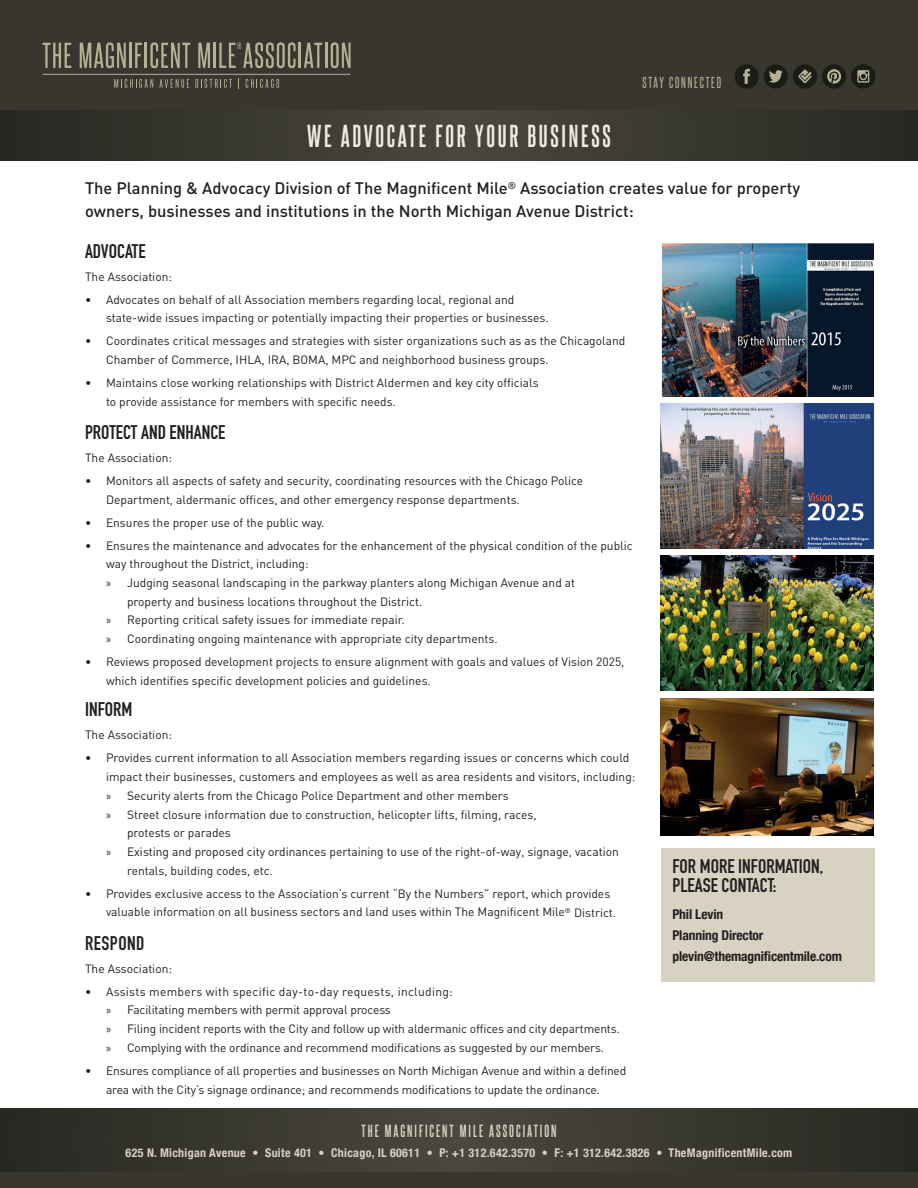
<style>
.page{position:relative;width:918px;height:1188px;background:#fff}
.page>*{position:absolute;margin:0;border:0;box-sizing:border-box;transform-origin:0 0}
.t1{font:700 27px "Steelfish Rg";letter-spacing:.1em;color:#eeebe5}
.t2{font:19.5px/19.5px "DIN Engschrift";color:#231f20}
.t3{font:19.5px "DIN Engschrift";letter-spacing:.025em;color:#231f20}
.t4{font:500 16.5px/22.5px "DIN";color:#231f20}
.t5{font:700 15px "Steelfish Rg";letter-spacing:.13em;color:#d7d2c2}
.t6{font:700 condensed 13.5px/21px "Helvetica Neue";letter-spacing:-.01em;color:#231f20}
.t7{font:13.5px "Steelfish Rg";letter-spacing:.13em;color:#b6b095}
.t8{font:12px/18.8px "DIN";color:#231f20}
.t9{font:700 condensed 12px "Helvetica Neue";letter-spacing:.025em;color:#d7d2c2}
.s1{font-family:"Myriad Pro"}
</style>
<div class="page">
<div style="left:0;top:0;width:918px;height:161px;background:#38362f"></div>
<div style="left:0;top:1108px;width:918px;height:80px;background:#38362f"></div>
<svg style="left:0;top:110px;width:918px;height:51px"></svg>
<svg style="left:0;top:1108px;width:918px;height:63px"></svg>
<hr style="left:43px;top:74px;width:308px;height:1px;background:#b6b095">
<svg style="left:43px;top:43px;width:28px;height:25px"></svg>
<svg style="left:80px;top:42px;width:46px;height:26px"></svg>
<hr style="left:129px;top:43px;width:3px;height:25px;background:#b6b095">
<svg style="left:135px;top:43px;width:7px;height:25px"></svg>
<hr style="left:145px;top:43px;width:2px;height:25px;background:#b6b095">
<svg style="left:150px;top:42px;width:40px;height:26px"></svg>
<svg style="left:198px;top:43px;width:12px;height:25px"></svg>
<hr style="left:213px;top:43px;width:3px;height:25px;background:#b6b095">
<hr style="left:299px;top:43px;width:2px;height:25px;background:#b6b095">
<svg style="left:304px;top:43px;width:18px;height:25px"></svg>
<hr style="left:325px;top:43px;width:2px;height:25px;background:#b6b095">
<svg style="left:331px;top:42px;width:20px;height:26px"></svg>
<svg style="left:114px;top:79px;width:39px;height:9px"></svg>
<svg style="left:159px;top:79px;width:30px;height:9px"></svg>
<svg style="left:195px;top:79px;width:37px;height:9px"></svg>
<svg style="left:246px;top:79px;width:33px;height:9px"></svg>
<svg style="left:219px;top:42px;width:77px;height:26px"></svg>
<svg style="left:734px;top:64px;width:141px;height:25px"></svg>
<div style="left:662px;top:848px;width:213px;height:134px;background:#d7d2c2"></div>
<img style="left:661px;top:244px;width:213px;height:153px">
<img style="left:661px;top:404px;width:213px;height:145px">
<img style="left:661px;top:698px;width:213px;height:138px">
<img style="left:661px;top:556px;width:213px;height:134px">
<h1 class="t1" style="left:307px;top:120px;width:305px">WE ADVOCATE FOR YOUR BUSINESS</h1>
<p class="t7" style="left:643px;top:74px;width:80px">STAY CONNECTED</p>
<h3 class="t4" style="left:85px;top:176px;width:717px">The Planning &amp; Advocacy Division of The Magnificent Mile<sup>®</sup> Association creates value for property owners, businesses and institutions in the North Michigan Avenue District:</h3>
<h2 class="t2" style="left:85px;top:242px;width:62px">ADVOCATE</h2>
<p class="t8" style="left:85px;top:267px;width:88px">The Association:</p>
<p class="t8" style="left:106px;top:290px;width:444px;text-indent:-21px">• Advocates on behalf of all Association members regarding local, regional and state-wide issues impacting or potentially impacting their properties or businesses.</p>
<p class="t8" style="left:106px;top:331px;width:521px;text-indent:-21px">• Coordinates critical messages and strategies with sister organizations such as as the Chicagoland<br>Chamber of Commerce, IHLA, IRA, BOMA, MPC and neighborhood business groups.</p>
<p class="t8" style="left:106px;top:373px;width:434px;text-indent:-21px">• Maintains close working relationships with District Aldermen and key city officials to provide assistance for members with specific needs.</p>
<h2 class="t2" style="left:85px;top:422px;width:142px">PROTECT AND ENHANCE</h2>
<p class="t8" style="left:85px;top:448px;width:88px">The Association:</p>
<p class="t8" style="left:106px;top:471px;width:479px;text-indent:-21px">• Monitors all aspects of safety and security, coordinating resources with the Chicago Police<br>Department, aldermanic offices, and other emergency response departments.</p>
<p class="t8" style="left:85px;top:513px;width:241px">• Ensures the proper use of the public way.</p>
<p class="t8" style="left:85px;top:536px;width:549px">• Ensures the maintenance and advocates for the enhancement of the physical condition of the public</p>
<p class="t8" style="left:106px;top:554px;width:204px">way throughout the District, including:</p>
<p class="t8" style="left:106px;top:573px;width:471px"><span class="s1">»</span> Judging seasonal landscaping in the parkway planters along Michigan Avenue and at</p>
<p class="t8" style="left:127px;top:592px;width:297px">property and business locations throughout the District.</p>
<p class="t8" style="left:106px;top:611px;width:300px"><span class="s1">»</span> Reporting critical safety issues for immediate repair.</p>
<p class="t8" style="left:106px;top:629px;width:393px"><span class="s1">»</span> Coordinating ongoing maintenance with appropriate city departments.</p>
<p class="t8" style="left:106px;top:652px;width:520px;text-indent:-21px">• Reviews proposed development projects to ensure alignment with goals and values of Vision 2025, which identifies specific development policies and guidelines.</p>
<h2 class="t2" style="left:85px;top:700px;width:49px">INFORM</h2>
<p class="t8" style="left:85px;top:725px;width:88px">The Association:</p>
<p class="t8" style="left:85px;top:748px;width:546px">• Provides current information to all Association members regarding issues or concerns which could</p>
<p class="t8" style="left:106px;top:767px;width:531px">impact their businesses, customers and employees as well as area residents and visitors, including:</p>
<p class="t8" style="left:106px;top:786px;width:404px"><span class="s1">»</span> Security alerts from the Chicago Police Department and other members</p>
<p class="t8" style="left:106px;top:805px;width:432px"><span class="s1">»</span> Street closure information due to construction, helicopter lifts, filming, races,</p>
<p class="t8" style="left:127px;top:823px;width:105px">protests or parades</p>
<p class="t8" style="left:106px;top:842px;width:514px"><span class="s1">»</span> Existing and proposed city ordinances pertaining to use of the right-of-way, signage, vacation</p>
<p class="t8" style="left:127px;top:861px;width:147px">rentals, building codes, etc.</p>
<p class="t8" style="left:106px;top:884px;width:512px;text-indent:-21px">• Provides exclusive access to the Association’s current “By the Numbers” report, which provides valuable information on all business sectors and land uses within The Magnificent Mile<sup>®</sup> District.</p>
<h2 class="t3" style="left:85px;top:931px;width:61px">RESPOND</h2>
<p class="t8" style="left:85px;top:959px;width:88px">The Association:</p>
<p class="t8" style="left:106px;top:982px;width:515px;text-indent:-21px">• Assists members with specific day-to-day requests, including:<br><span class="s1">»</span> Facilitating members with permit approval process<br><span class="s1">»</span> Filing incident reports with the City and follow up with aldermanic offices and city departments. <span class="s1">»</span> Complying with the ordinance and recommend modifications as suggested by our members.</p>
<p class="t8" style="left:85px;top:1061px;width:543px;text-align:center">• Ensures compliance of all properties and businesses on North Michigan Avenue and within a defined area with the City’s signage ordinance; and recommends modifications to update the ordinance.</p>
<h2 class="t2" style="left:672px;top:857px;width:152px">FOR MORE INFORMATION,<br>PLEASE CONTACT:</h2>
<p class="t6" style="left:672px;top:903px;width:171px">Phil Levin<br>Planning Director plevin@themagnificentmile.com</p>
<p class="t5" style="left:362px;top:1122px;width:196px">THE MAGNIFICENT MILE ASSOCIATION</p>
<p class="t9" style="left:126px;top:1142px;width:668px">625 N. Michigan Avenue • Suite 401 • Chicago, IL 60611 • P: +1 312.642.3570 • F: +1 312.642.3826 • TheMagnificentMile.com</p>
</div>
